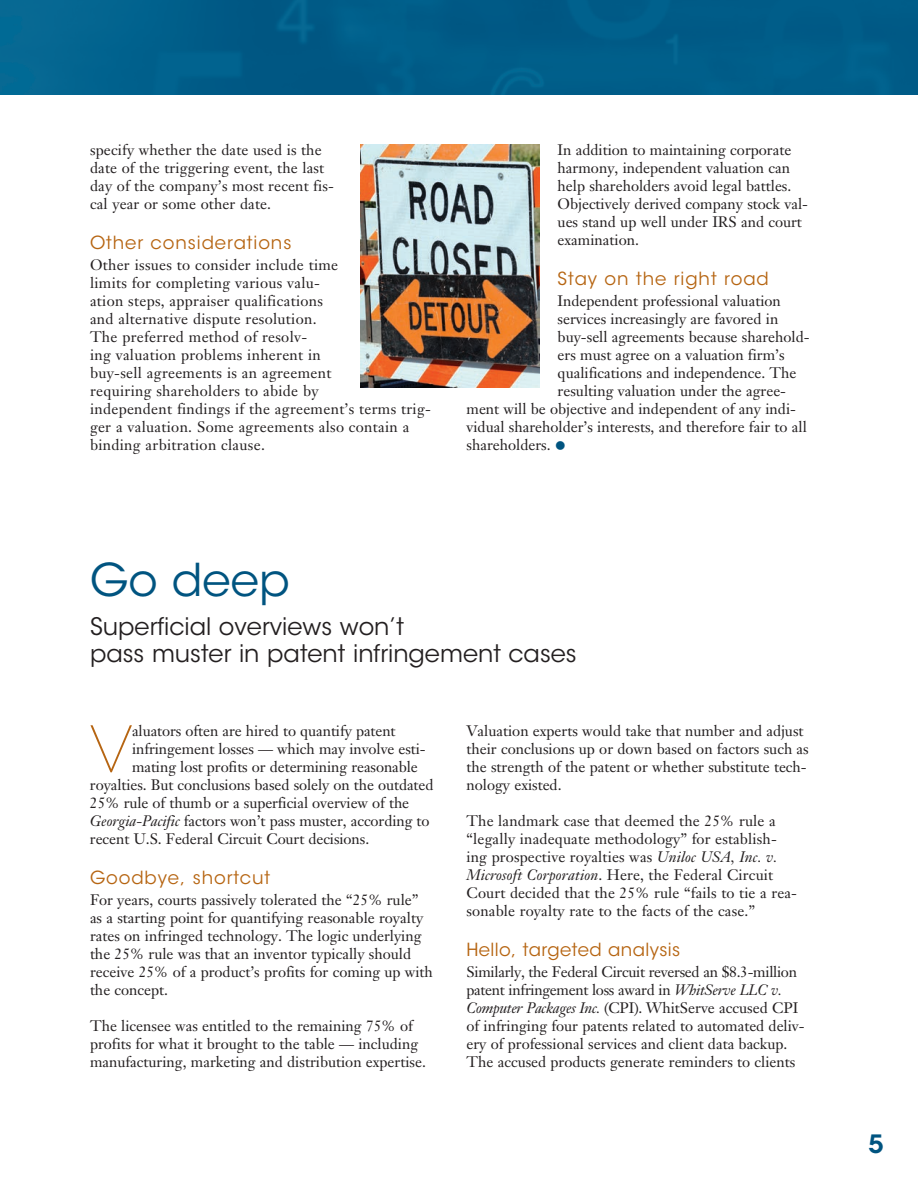
<style>
.page{position:relative;width:918px;height:1188px;background:#fff}
.page>*{position:absolute;margin:0;border:0;box-sizing:border-box;transform-origin:0 0}
.t1{font:200 63.6px "ITC Avant Garde Std";color:#b66512}
.t2{font:45px "ITC Avant Garde Std";color:#005480}
.t3{font:600 25.05px "ITC Avant Garde Std";color:#005480}
.t4{font:24px/27px "ITC Avant Garde Std";color:#231f20}
.t5{font:18px "ITC Avant Garde Std";letter-spacing:.05em;color:#b66512}
.t6{font:18px "ITC Avant Garde Std";letter-spacing:.02em;color:#b66512}
.t7{font:15px/18px "Janson Text LT Std";color:#231f20}
.t8{font:15px/18px "Janson Text LT Std";letter-spacing:.02em;color:#231f20}
.s1{color:#005480}
.s2{font-style:italic}
</style>
<div class="page">
<img style="left:0;top:0;width:918px;height:94px">
<img style="left:360px;top:144px;width:180px;height:243px">
<p class="t7" style="left:90px;top:141px;width:246px">specify whether the date used is the date of the triggering event, the last day of the company’s most recent fis&shy;cal year or some other date.</p>
<p class="t5" style="left:90px;top:232px;width:203px">Other considerations</p>
<p class="t8" style="left:90px;top:256px;width:342px">Other issues to consider include time<br>limits for completing various valu-<br>ation steps, appraiser qualifications<br>and alternative dispute resolution.<br>The preferred method of resolv-<br>ing valuation problems inherent in<br>buy-sell agreements is an agreement<br>requiring shareholders to abide by<br>independent findings if the agreement’s terms trig&shy;ger a valuation. Some agreements also contain a binding arbitration clause.</p>
<p class="t7" style="left:558px;top:141px;width:252px">In addition to maintaining corporate harmony, independent valuation can help shareholders avoid legal battles.<br>Objectively derived company stock val&shy;ues stand up well under IRS and court examination.</p>
<p class="t5" style="left:558px;top:268px;width:213px">Stay on the right road</p>
<p class="t7" style="left:558px;top:292px;width:225px">Independent professional valuation</p>
<p class="t7" style="left:558px;top:310px;width:222px">services increasingly are favored in</p>
<p class="t7" style="left:558px;top:328px;width:253px">buy-sell agreements because sharehold-</p>
<p class="t7" style="left:558px;top:346px;width:229px">ers must agree on a valuation firm’s</p>
<p class="t7" style="left:558px;top:364px;width:240px">qualifications and independence. The</p>
<p class="t7" style="left:558px;top:382px;width:230px">resulting valuation under the agree-</p>
<p class="t7" style="left:467px;top:400px;width:331px">ment will be objective and independent of any indi-</p>
<p class="t7" style="left:467px;top:418px;width:342px">vidual shareholder’s interests, and therefore fair to all</p>
<p class="t7" style="left:467px;top:436px;width:101px">shareholders. <span class="s1">●</span></p>
<h2 class="t2" style="left:90px;top:552px;width:201px">Go deep</h2>
<h3 class="t4" style="left:90px;top:613px;width:488px">Superficial overviews won’t<br>pass muster in patent infringement cases</h3>
<h1 class="t1" style="left:90px;top:712px;width:44px">V</h1>
<p class="t7" style="left:132px;top:722px;width:265px">aluators often are hired to quantify patent</p>
<p class="t7" style="left:132px;top:740px;width:295px">infringement losses — which may involve esti-</p>
<p class="t7" style="left:132px;top:758px;width:287px">mating lost profits or determining reasonable</p>
<p class="t7" style="left:90px;top:776px;width:345px">royalties. But conclusions based solely on the outdated</p>
<p class="t7" style="left:90px;top:794px;width:321px">25% rule of thumb or a superficial overview of the</p>
<p class="t7" style="left:90px;top:812px;width:341px"><span class="s2">Georgia-Pacific</span> factors won’t pass muster, according to</p>
<p class="t7" style="left:90px;top:830px;width:281px">recent U.S. Federal Circuit Court decisions.</p>
<p class="t5" style="left:90px;top:867px;width:182px">Goodbye, shortcut</p>
<p class="t7" style="left:90px;top:891px;width:344px">For years, courts passively tolerated the “25% rule” as a starting point for quantifying reasonable royalty rates on infringed technology. The logic underlying the 25% rule was that an inventor typically should receive 25% of a product’s profits for coming up with the concept.</p>
<p class="t7" style="left:90px;top:1017px;width:337px">The licensee was entitled to the remaining 75% of profits for what it brought to the table — including manufacturing, marketing and distribution expertise.</p>
<p class="t7" style="left:466px;top:722px;width:344px">Valuation experts would take that number and adjust their conclusions up or down based on factors such as the strength of the patent or whether substitute tech&shy;nology existed.</p>
<p class="t7" style="left:466px;top:812px;width:332px">The landmark case that deemed the 25% rule a “legally inadequate methodology” for establish&shy;ing prospective royalties was <span class="s2">Uniloc USA, Inc. v.<br>Microsoft Corporation</span>. Here, the Federal Circuit Court decided that the 25% rule “fails to tie a rea&shy;sonable royalty rate to the facts of the case.”</p>
<p class="t6" style="left:466px;top:939px;width:215px">Hello, targeted analysis</p>
<p class="t7" style="left:466px;top:963px;width:340px">Similarly, the Federal Circuit reversed an $8.3-million patent infringement loss award in <span class="s2">WhitServe LLC v.<br>Computer Packages Inc.</span> (CPI). WhitServe accused CPI of infringing four patents related to automated deliv&shy;ery of professional services and client data backup.<br>The accused products generate reminders to clients</p>
<h3 class="t3" style="left:868px;top:1128px;width:17px">5</h3>
</div>
